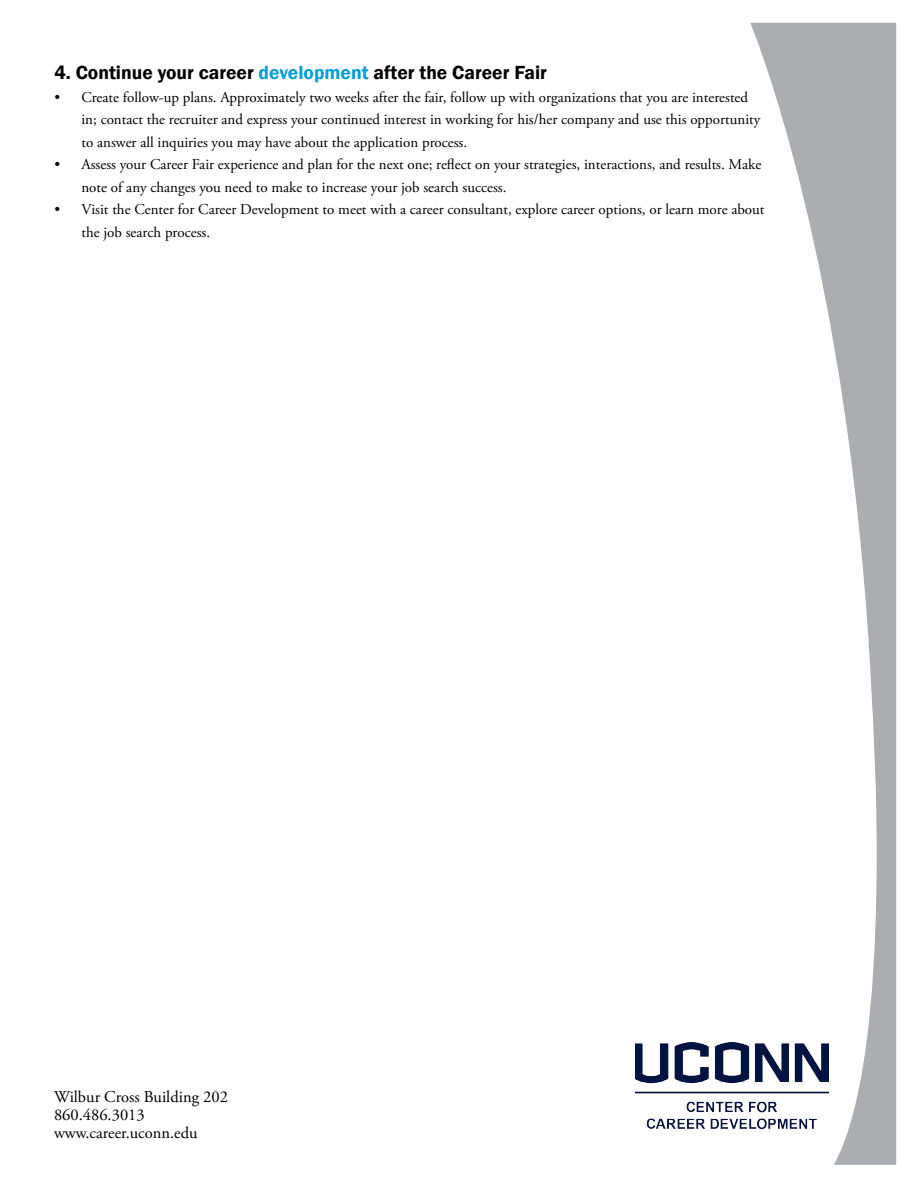
<style>
.page{position:relative;width:918px;height:1188px;background:#fff}
.page>*{position:absolute;margin:0;border:0;box-sizing:border-box;transform-origin:0 0}
.t1{font:600 19.5px "Franklin Gothic";color:#000}
.t2{font:16.5px/18px "Adobe Garamond Pro";color:#000}
.t3{font:15px/22.5px "Adobe Garamond Pro";color:#000}
.s1{color:#009edb}
</style>
<div class="page">
<svg style="left:750px;top:23px;width:146px;height:1142px"></svg>
<img style="left:636px;top:1043px;width:192px;height:90px">
<h1 class="t1" style="left:54px;top:61px;width:494px">4. Continue your career <span class="s1">development</span> after the Career Fair</h1>
<p class="t3" style="left:81px;top:86px;width:680px;text-indent:-27px">• Create follow-up plans. Approximately two weeks after the fair, follow up with organizations that you are interested in; contact the recruiter and express your continued interest in working for his/her company and use this opportunity to answer all inquiries you may have about the application process.</p>
<p class="t3" style="left:81px;top:154px;width:681px;text-indent:-27px">• Assess your Career Fair experience and plan for the next one; reflect on your strategies, interactions, and results. Make note of any changes you need to make to increase your job search success.</p>
<p class="t3" style="left:81px;top:199px;width:685px;text-indent:-27px">• Visit the Center for Career Development to meet with a career consultant, explore career options, or learn more about the job search process.</p>
<p class="t2" style="left:54px;top:1088px;width:175px">Wilbur Cross Building 202<br>860.486.3013 www.career.uconn.edu</p>
</div>
